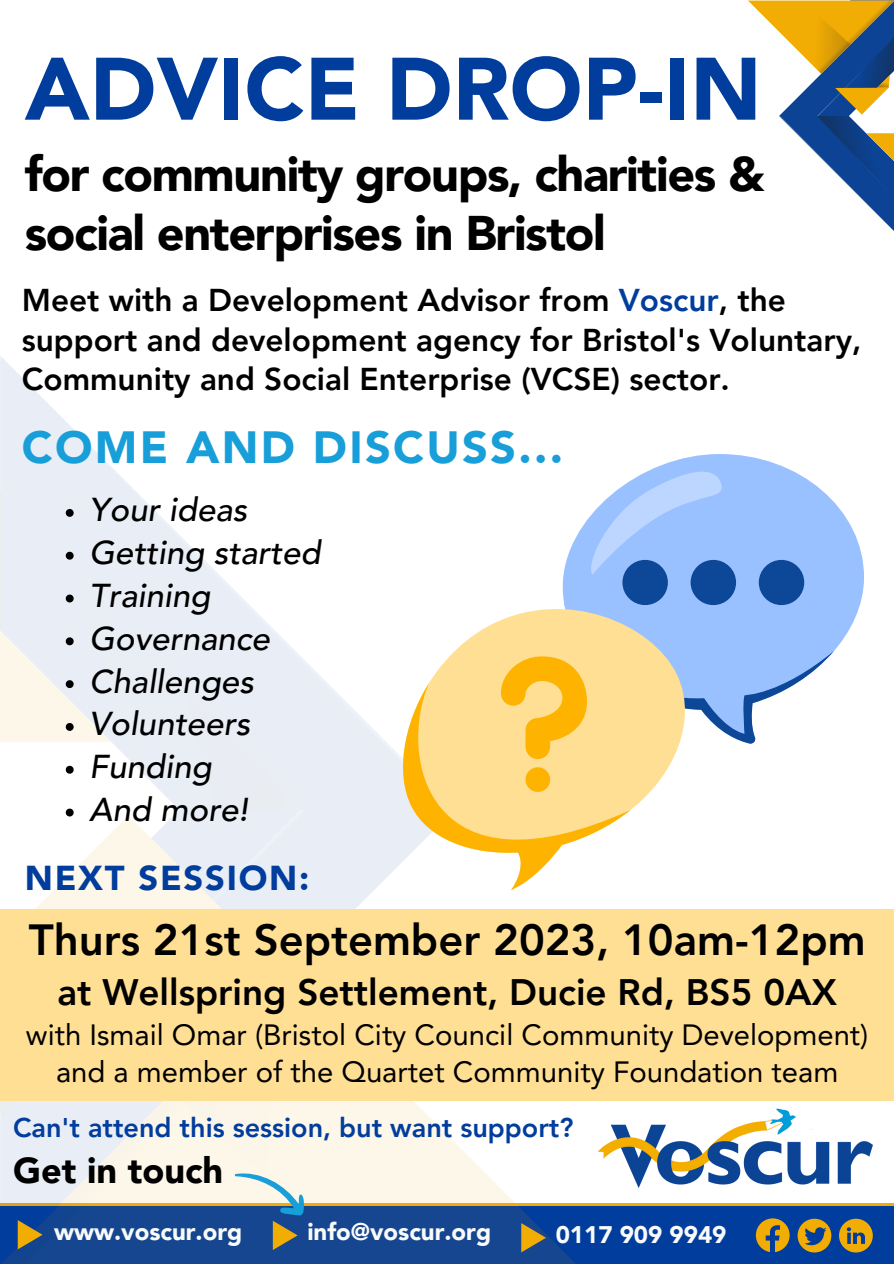
<style>
.page{position:relative;width:894px;height:1264px;background:#fff}
.page>*{position:absolute;margin:0;border:0;box-sizing:border-box;transform-origin:0 0}
.t1{font:900 87.45px "Avenir LT Pro";color:#013d9d}
.t2{font:900 48.6px/58.5px "Avenir LT Pro";letter-spacing:-.025em;color:#000}
.t3{font:900 45px "Avenir LT Pro";letter-spacing:.05em;color:#189ed8}
.t4{font:800 43.5px "Avenir LT Pro";color:#000}
.t5{font:800 36.75px "Avenir LT Pro";color:#000}
.t6{font:900 36px "Avenir LT Pro";color:#000}
.t7{font:900 34.5px "Avenir LT Pro";letter-spacing:.05em;color:#013d9d}
.t8{font:italic 500 33px "Avenir LT Pro";color:#000}
.t9{font:800 31.5px/39.5px "Avenir LT Pro";color:#000}
.t10{font:29.25px "Avenir LT Pro";color:#000}
.t11{font:800 27px "Avenir LT Pro";color:#013d9d}
.t12{font:900 24px "Avenir LT Pro";color:#f9fbfb}
.s1{color:#013d9d}
</style>
<div class="page">
<svg style="left:748px;top:1px;width:145px;height:229px"></svg>
<div style="left:0;top:1202px;width:893px;height:59px;background:#f2ad04"></div>
<div style="left:0;top:1206px;width:893px;height:57px;background:#013d9d"></div>
<div style="left:305px;top:810px;width:81px;height:99px;background:#e9eef6"></div>
<svg style="left:0;top:1120px;width:172px;height:143px;background:#9baec7"></svg>
<svg style="left:0;top:810px;width:305px;height:310px;background:#edf0f5"></svg>
<svg style="left:0;top:356px;width:386px;height:454px"></svg>
<svg style="left:172px;top:1100px;width:404px;height:163px"></svg>
<img style="left:598px;top:1108px;width:274px;height:79px">
<svg style="left:562px;top:454px;width:301px;height:198px;fill:#9ac1ff"></svg>
<svg style="left:585px;top:465px;width:219px;height:140px;background:#90b6f0"></svg>
<svg style="left:386px;top:587px;width:315px;height:291px"></svg>
<svg style="left:395px;top:683px;width:235px;height:207px;fill:#ffdf93"></svg>
<svg style="left:501px;top:642px;width:332px;height:117px"></svg>
<svg style="left:525px;top:767px;width:25px;height:25px"></svg>
<div style="left:0;top:909px;width:893px;height:191px;background:#ffdf93"></div>
<svg style="left:755px;top:1218px;width:34px;height:34px"></svg>
<svg style="left:797px;top:1218px;width:34px;height:34px"></svg>
<svg style="left:839px;top:1218px;width:33px;height:34px"></svg>
<svg style="left:0;top:487px;width:170px;height:255px;background:#e9ecf1"></svg>
<svg style="left:66px;top:765px;width:8px;height:8px"></svg>
<svg style="left:18px;top:808px;width:215px;height:101px"></svg>
<svg style="left:18px;top:1220px;width:25px;height:29px"></svg>
<svg style="left:521px;top:1223px;width:25px;height:29px"></svg>
<svg style="left:233px;top:1150px;width:78px;height:99px;background:#96aab6"></svg>
<p class="t1" style="left:25px;top:54px;width:738px">ADVICE DROP-IN</p>
<p class="t2" style="left:25px;top:149px;width:741px">for community groups, charities &amp; social enterprises in Bristol</p>
<p class="t9" style="left:22px;top:283px;width:840px">Meet with a Development Advisor from <span class="s1">Voscur</span>, the support and development agency for Bristol's Voluntary,<br>Community and Social Enterprise (VCSE) sector.</p>
<p class="t3" style="left:22px;top:429px;width:542px">COME AND DISCUSS...</p>
<p class="t8" style="left:89px;top:496px;width:159px">Your ideas</p>
<p class="t8" style="left:89px;top:539px;width:233px">Getting started</p>
<p class="t8" style="left:89px;top:582px;width:123px">Training</p>
<p class="t8" style="left:89px;top:625px;width:182px">Governance</p>
<p class="t8" style="left:89px;top:667px;width:166px">Challenges</p>
<p class="t8" style="left:89px;top:710px;width:162px">Volunteers</p>
<p class="t8" style="left:89px;top:753px;width:124px">Funding</p>
<p class="t8" style="left:89px;top:796px;width:160px">And more!</p>
<p class="t7" style="left:25px;top:863px;width:286px">NEXT SESSION:</p>
<p class="t4" style="left:29px;top:921px;width:838px">Thurs 21st September 2023, 10am-12pm</p>
<p class="t5" style="left:57px;top:977px;width:780px">at Wellspring Settlement, Ducie Rd, BS5 0AX</p>
<p class="t10" style="left:26px;top:1022px;width:843px">with Ismail Omar (Bristol City Council Community Development)</p>
<p class="t10" style="left:56px;top:1059px;width:783px">and a member of the Quartet Community Foundation team</p>
<p class="t11" style="left:13px;top:1116px;width:562px">Can't attend this session, but want support?</p>
<p class="t6" style="left:13px;top:1155px;width:212px">Get in touch</p>
<p class="t12" style="left:54px;top:1222px;width:190px">www.voscur.org</p>
<p class="t12" style="left:307px;top:1222px;width:185px">info@voscur.org</p>
<p class="t12" style="left:555px;top:1225px;width:172px">0117 909 9949</p>
</div>
